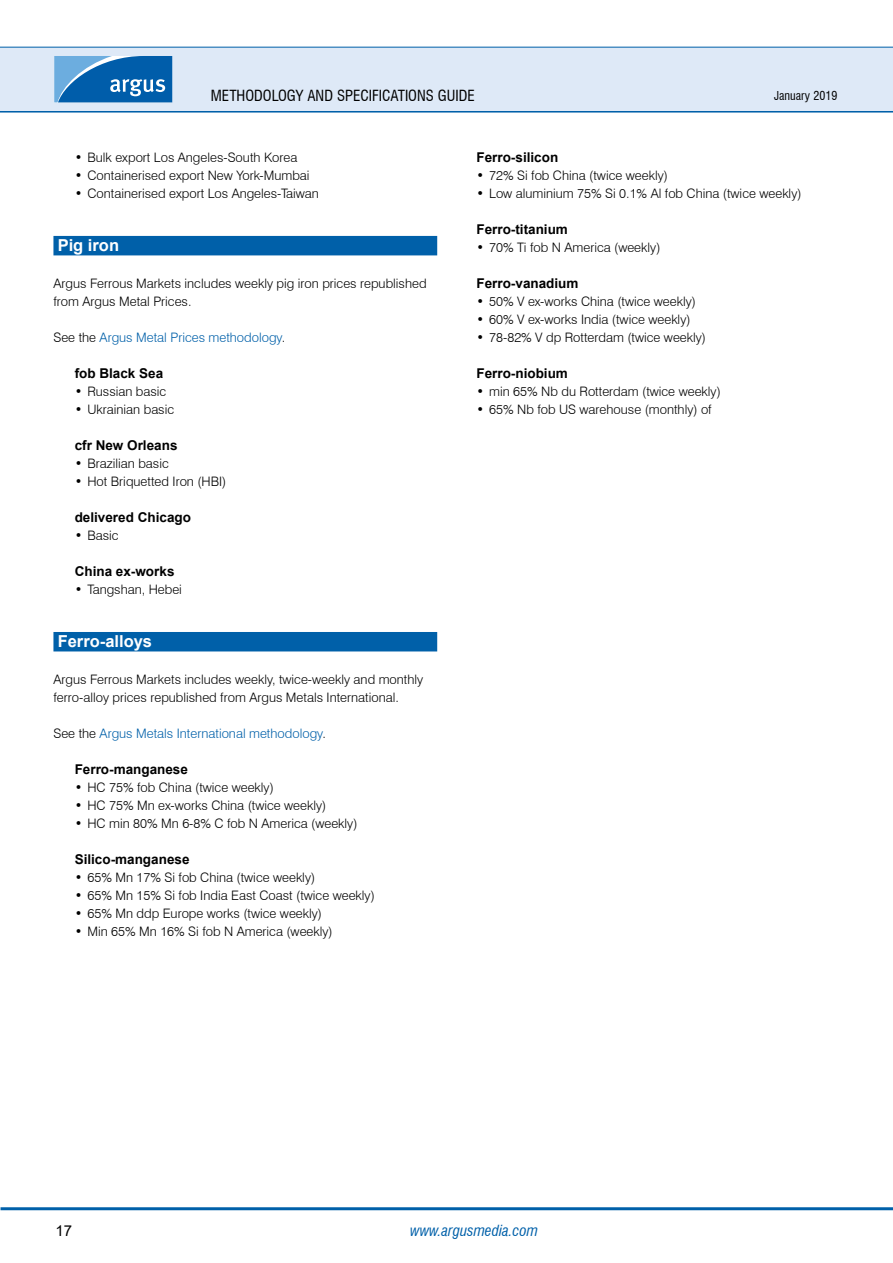
<style>
.page{position:relative;width:893px;height:1263px;background:#fff}
.page>*{position:absolute;margin:0;border:0;box-sizing:border-box;transform-origin:0 0}
.t1{font:700 16.5px "Arial";color:#fff}
.t2{font:condensed 15px "Swiss 721 BT";color:#000}
.t3{font:italic condensed 15px "Swiss 721 BT";color:#0060a9}
.t4{font:15px "Arial";color:#000}
.t5{font:700 13.5px "Arial";color:#000}
.t6{font:300 13.05px/18px "Swiss 721 BT";color:#000}
.t7{font:300 13.05px "Swiss 721 BT";color:#0060a9}
.t8{font:condensed 12px "Swiss 721 BT";color:#000}
.s1{color:#000}
</style>
<div class="page">
<hr style="left:0;top:110px;width:893px;height:3px;background:#0060a9">
<div style="left:0;top:47px;width:893px;height:64px;background:#dee9f7"></div>
<hr style="left:0;top:47px;width:893px;height:1px;background:#0060a9">
<svg style="left:54px;top:56px;width:118px;height:46px;background:#307dbd"></svg>
<hr style="left:1px;top:1207px;width:892px;height:3px;background:#0060a9">
<div style="left:53px;top:236px;width:384px;height:19px;background:#0060a9"></div>
<div style="left:53px;top:632px;width:384px;height:19px;background:#0060a9"></div>
<p class="t2" style="left:211px;top:86px;width:265px">METHODOLOGY AND SPECIFICATIONS GUIDE</p>
<p class="t8" style="left:774px;top:88px;width:65px">JANUARY 2019</p>
<p class="t6" style="left:75px;top:148px;width:224px">• Bulk export Los Angeles-South Korea</p>
<p class="t6" style="left:75px;top:166px;width:236px">• Containerised export New York-Mumbai</p>
<p class="t6" style="left:75px;top:184px;width:246px">• Containerised export Los Angeles-Taiwan</p>
<p class="t1" style="left:58px;top:234px;width:63px">Pig iron</p>
<p class="t6" style="left:53px;top:274px;width:375px">Argus Ferrous Markets includes weekly pig iron prices republished from Argus Metal Prices.</p>
<p class="t7" style="left:53px;top:329px;width:233px"><span class="s1">See the</span> Argus Metal Prices methodology<span class="s1">.</span></p>
<p class="t5" style="left:75px;top:364px;width:90px">fob Black Sea</p>
<p class="t6" style="left:75px;top:382px;width:93px">• Russian basic</p>
<p class="t6" style="left:75px;top:400px;width:101px">• Ukrainian basic</p>
<p class="t5" style="left:75px;top:436px;width:104px">cfr New Orleans</p>
<p class="t6" style="left:75px;top:454px;width:96px">• Brazilian basic</p>
<p class="t6" style="left:75px;top:472px;width:153px">• Hot Briquetted Iron (HBI)</p>
<p class="t5" style="left:75px;top:508px;width:118px">delivered Chicago</p>
<p class="t6" style="left:75px;top:526px;width:45px">• Basic</p>
<p class="t5" style="left:75px;top:562px;width:101px">China ex-works</p>
<p class="t6" style="left:75px;top:580px;width:109px">• Tangshan, Hebei</p>
<p class="t1" style="left:58px;top:630px;width:96px">Ferro-alloys</p>
<p class="t6" style="left:53px;top:670px;width:371px">Argus Ferrous Markets includes weekly, twice-weekly and monthly ferro-alloy prices republished from Argus Metals International.</p>
<p class="t7" style="left:53px;top:725px;width:274px"><span class="s1">See the</span> Argus Metals International methodology<span class="s1">.</span></p>
<p class="t5" style="left:75px;top:760px;width:115px">Ferro-manganese</p>
<p class="t6" style="left:75px;top:778px;width:201px">• HC 75% fob China (twice weekly)</p>
<p class="t6" style="left:75px;top:796px;width:253px">• HC 75% Mn ex-works China (twice weekly)</p>
<p class="t6" style="left:75px;top:814px;width:284px">• HC min 80% Mn 6-8% C fob N America (weekly)</p>
<p class="t5" style="left:75px;top:850px;width:116px">Silico-manganese</p>
<p class="t6" style="left:75px;top:868px;width:242px">• 65% Mn 17% Si fob China (twice weekly)</p>
<p class="t6" style="left:75px;top:886px;width:302px">• 65% Mn 15% Si fob India East Coast (twice weekly)</p>
<p class="t6" style="left:75px;top:904px;width:249px">• 65% Mn ddp Europe works (twice weekly)</p>
<p class="t6" style="left:75px;top:922px;width:259px">• Min 65% Mn 16% Si fob N America (weekly)</p>
<p class="t5" style="left:476px;top:148px;width:83px">Ferro-silicon</p>
<p class="t6" style="left:476px;top:166px;width:193px">• 72% Si fob China (twice weekly)</p>
<p class="t6" style="left:476px;top:184px;width:327px">• Low aluminium 75% Si 0.1% Al fob China (twice weekly)</p>
<p class="t5" style="left:476px;top:220px;width:93px">Ferro-titanium</p>
<p class="t6" style="left:476px;top:238px;width:185px">• 70% Ti fob N America (weekly)</p>
<p class="t5" style="left:476px;top:274px;width:104px">Ferro-vanadium</p>
<p class="t6" style="left:476px;top:292px;width:221px">• 50% V ex-works China (twice weekly)</p>
<p class="t6" style="left:476px;top:310px;width:216px">• 60% V ex-works India (twice weekly)</p>
<p class="t6" style="left:476px;top:328px;width:231px">• 78-82% V dp Rotterdam (twice weekly)</p>
<p class="t5" style="left:476px;top:364px;width:93px">Ferro-niobium</p>
<p class="t6" style="left:476px;top:382px;width:246px">• min 65% Nb du Rotterdam (twice weekly)</p>
<p class="t6" style="left:476px;top:400px;width:237px">• 65% Nb fob US warehouse (monthly) of</p>
<p class="t4" style="left:55px;top:1220px;width:18px">17</p>
<p class="t3" style="left:410px;top:1221px;width:129px">www.argusmedia.com</p>
</div>
